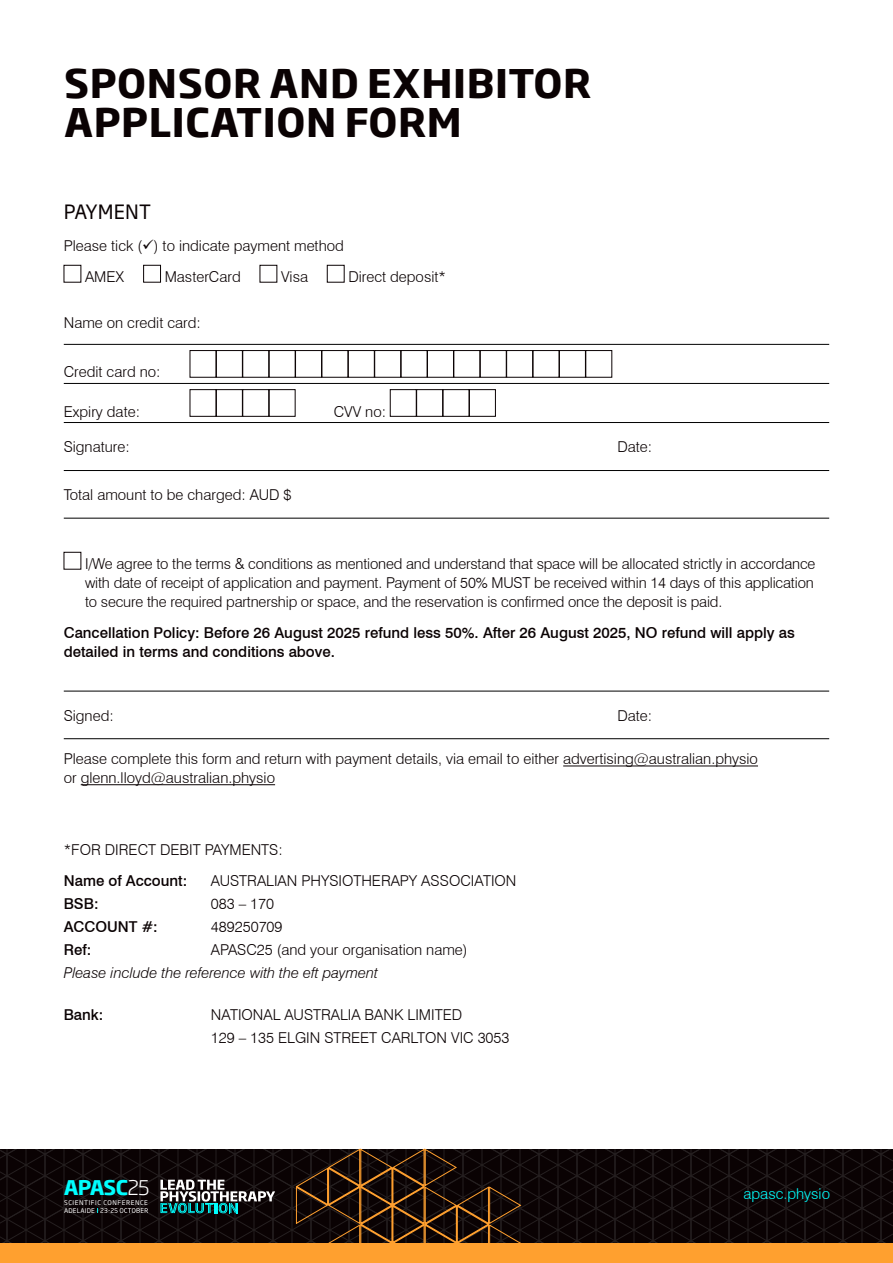
<style>
.page{position:relative;width:893px;height:1263px;background:#fff}
.page>*{position:absolute;margin:0;border:0;box-sizing:border-box;transform-origin:0 0}
.Heading{font:700 39px/39px "Soho Gothic Std";letter-spacing:.015em;color:#0a0203}
.t1{font:700 19.95px "Soho Gothic Std";letter-spacing:-.04em;color:#0ff}
.Subheading{font:19.5px "Soho Gothic Std";letter-spacing:.005em;color:#0a0203}
.body{font:300 15px/18.8px "Swiss 721 BT";color:#0a0203;text-align:justify}
.body-2{font:500 15px/18.8px "Swiss 721 BT";color:#0a0203}
.body-3{font:italic 300 15px "Swiss 721 BT";color:#0a0203}
.t2{font:300 15px "Swiss 721 BT";color:#0ff}
.t3{font:6.45px/7.6px "Soho Gothic Std";letter-spacing:.095em;color:#fff}
.s1{font-weight:300;color:#fff}
</style>
<div class="page">
<div style="left:0;top:1243px;width:893px;height:20px;background:#ffa02f"></div>
<svg style="left:0;top:1149px;width:893px;height:94px;background:#0e0607"></svg>
<svg style="left:97px;top:1208px;width:51px;height:5px"></svg>
<svg style="left:160px;top:1179px;width:115px;height:34px;background:#465a5b"></svg>
<svg style="left:296px;top:1149px;width:225px;height:94px;background:#28170c"></svg>
<hr style="left:563px;top:766px;width:195px;height:1px;background:#0a0203">
<hr style="left:81px;top:784px;width:194px;height:1px;background:#0a0203">
<div style="left:143px;top:265px;width:18px;height:17px;border:1px solid #0a0203"></div>
<div style="left:327px;top:265px;width:17px;height:17px;border:1px solid #0a0203"></div>
<hr style="left:64px;top:344px;width:765px;height:1px;background:#000">
<hr style="left:64px;top:383px;width:765px;height:1px;background:#000">
<hr style="left:64px;top:422px;width:765px;height:1px;background:#000">
<hr style="left:64px;top:470px;width:765px;height:1px;background:#000">
<hr style="left:64px;top:518px;width:765px;height:1px;background:#000">
<hr style="left:64px;top:691px;width:765px;height:1px;background:#000">
<hr style="left:64px;top:738px;width:765px;height:1px;background:#000">
<div style="left:216px;top:350px;width:27px;height:27px;border:1px solid #0a0203"></div>
<div style="left:243px;top:350px;width:26px;height:27px;border:1px solid #0a0203"></div>
<div style="left:295px;top:350px;width:27px;height:27px;border:1px solid #0a0203"></div>
<div style="left:348px;top:350px;width:26px;height:27px;border:1px solid #0a0203"></div>
<div style="left:374px;top:350px;width:27px;height:27px;border:1px solid #0a0203"></div>
<div style="left:427px;top:350px;width:27px;height:27px;border:1px solid #0a0203"></div>
<div style="left:480px;top:350px;width:26px;height:27px;border:1px solid #0a0203"></div>
<div style="left:506px;top:350px;width:27px;height:27px;border:1px solid #0a0203"></div>
<div style="left:559px;top:350px;width:27px;height:27px;border:1px solid #0a0203"></div>
<div style="left:216px;top:389px;width:27px;height:27px;border:1px solid #0a0203"></div>
<div style="left:243px;top:389px;width:26px;height:27px;border:1px solid #0a0203"></div>
<div style="left:416px;top:389px;width:27px;height:27px;border:1px solid #0a0203"></div>
<div style="left:469px;top:389px;width:27px;height:27px;border:1px solid #0a0203"></div>
<p class="Heading" style="left:64px;top:64px;width:529px">SPONSOR AND EXHIBITOR<br>APPLICATION FORM</p>
<p class="Subheading" style="left:64px;top:200px;width:89px">PAYMENT</p>
<p class="body" style="left:64px;top:236px;width:282px">Please tick (✓) to indicate payment method</p>
<p class="body" style="left:85px;top:268px;width:41px">AMEX</p>
<p class="body" style="left:165px;top:268px;width:78px">MasterCard</p>
<p class="body" style="left:281px;top:268px;width:29px">Visa</p>
<p class="body" style="left:348px;top:268px;width:99px">Direct deposit*</p>
<p class="body" style="left:64px;top:314px;width:139px">Name on credit card:</p>
<p class="body" style="left:64px;top:363px;width:98px">Credit card no:</p>
<p class="body" style="left:64px;top:402px;width:78px">Expiry date:</p>
<p class="body" style="left:334px;top:402px;width:54px">CVV no:</p>
<p class="body" style="left:64px;top:437px;width:68px">Signature:</p>
<p class="body" style="left:617px;top:437px;width:36px">Date:</p>
<p class="body" style="left:64px;top:485px;width:229px">Total amount to be charged: AUD $</p>
<p class="body" style="left:85px;top:554px;width:732px">I/We agree to the terms &amp; conditions as mentioned and understand that space will be allocated strictly in accordance with date of receipt of application and payment. Payment of 50% MUST be received within 14 days of this application to secure the required partnership or space, and the reservation is confirmed once the deposit is paid.</p>
<p class="body-2" style="left:64px;top:623px;width:732px">Cancellation Policy: Before 26 August 2025 refund less 50%. After 26 August 2025, NO refund will apply as detailed in terms and conditions above.</p>
<p class="body" style="left:64px;top:706px;width:51px">Signed:</p>
<p class="body" style="left:617px;top:706px;width:36px">Date:</p>
<p class="body" style="left:64px;top:749px;width:696px">Please complete this form and return with payment details, via email to either advertising@australian.physio or glenn.lloyd@australian.physio</p>
<p class="body" style="left:64px;top:840px;width:220px">*FOR DIRECT DEBIT PAYMENTS:</p>
<p class="body-2" style="left:64px;top:871px;width:125px">Name of Account:</p>
<p class="body" style="left:211px;top:871px;width:307px">AUSTRALIAN PHYSIOTHERAPY ASSOCIATION</p>
<p class="body-2" style="left:64px;top:894px;width:36px">BSB:</p>
<p class="body" style="left:211px;top:894px;width:65px">083 – 170</p>
<p class="body-2" style="left:64px;top:917px;width:95px">ACCOUNT #:</p>
<p class="body" style="left:211px;top:917px;width:73px">489250709</p>
<p class="body-2" style="left:64px;top:940px;width:29px">Ref:</p>
<p class="body" style="left:211px;top:940px;width:258px">APASC25 (and your organisation name)</p>
<p class="body-3" style="left:64px;top:964px;width:316px">Please include the reference with the eft payment</p>
<p class="body-2" style="left:64px;top:1005px;width:41px">Bank:</p>
<p class="body" style="left:211px;top:1005px;width:253px">NATIONAL AUSTRALIA BANK LIMITED</p>
<p class="body" style="left:211px;top:1028px;width:300px">129 – 135 ELGIN STREET CARLTON VIC 3053</p>
<h2 class="t1" style="left:64px;top:1174px;width:88px">APASC<span class="s1">25</span></h2>
<p class="t2" style="left:743px;top:1184px;width:88px">apasc.physio</p>
<p class="t3" style="left:64px;top:1199px;width:86px">SCIENTIFIC CONFERENCE<br>ADELAIDE</p>
</div>
